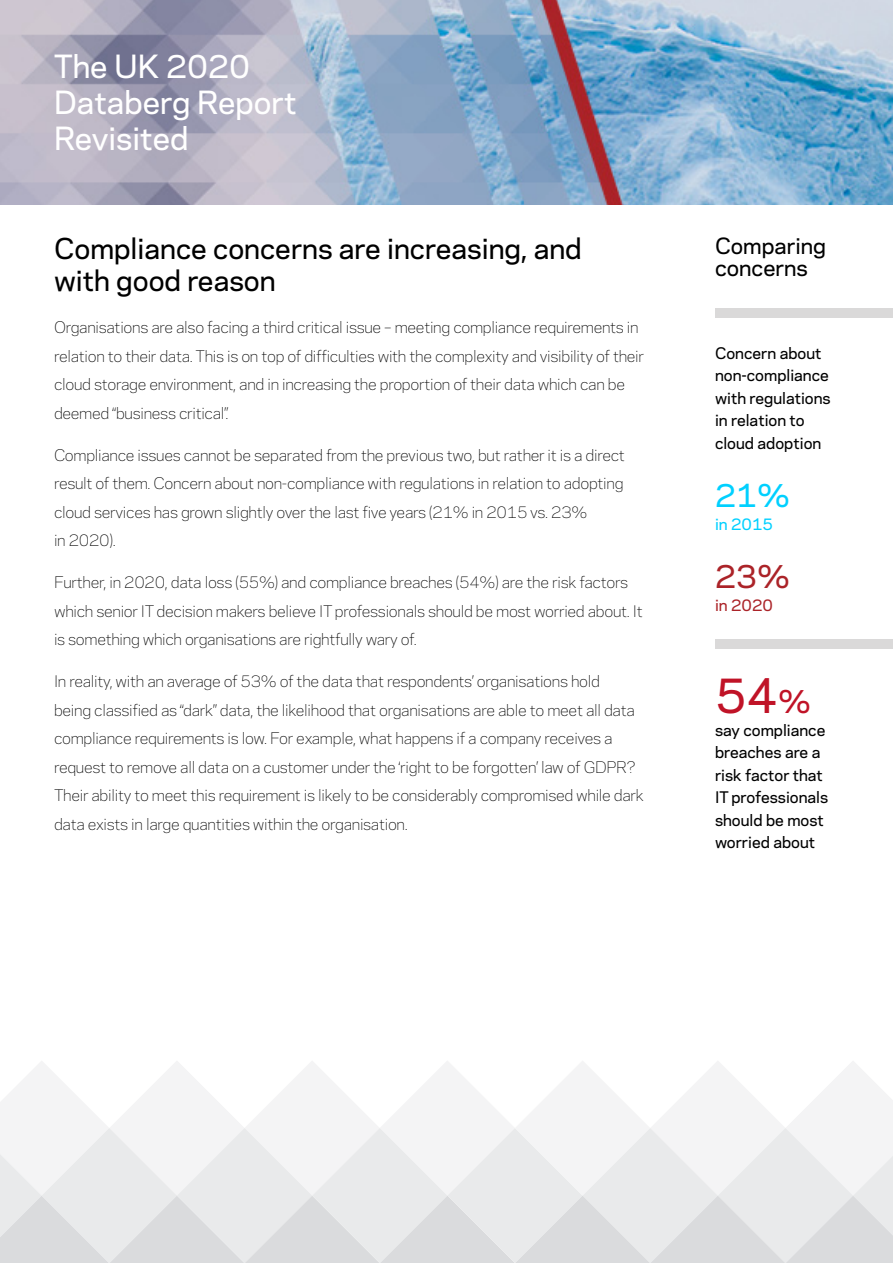
<style>
.page{position:relative;width:893px;height:1263px;background:#fff}
.page>*{position:absolute;margin:0;border:0;box-sizing:border-box;transform-origin:0 0}
.t1{font:500 45px "Polaris";color:#c01327}
.t2{font:500 37.5px "Polaris";color:#fff}
.t3{font:500 30px/36px "Polaris";color:#fff}
.t4{font:500 30px "Polaris";color:#00d0ff}
.t5{font:500 30px "Polaris";color:#ab2328}
.t6{font:500 27px/32.4px "Polaris";color:#000}
.t7{font:500 21px/22.5px "Polaris";color:#000}
.t8{font:300 15px/28.5px "Polaris";letter-spacing:-.02em;color:#000}
.t9{font:500 15px/22.5px "Polaris";color:#000}
.t10{font:500 15px "Polaris";color:#00d0ff}
.t11{font:500 15px "Polaris";color:#ab2328}
.s1{font-size:30px}
</style>
<div class="page">
<img style="left:0;top:0;width:893px;height:205px">
<svg style="left:0;top:1061px;width:893px;height:202px"></svg>
<div style="left:715px;top:309px;width:178px;height:9px;background:#dad9d9"></div>
<div style="left:715px;top:639px;width:178px;height:9px;background:#dad9d9"></div>
<h2 class="t2" style="left:52px;top:41px;width:291px">PLACEHOLDER</h2>
<h3 class="t3" style="left:54px;top:47px;width:244px">The UK 2020<br>Databerg Report<br>Revisited</h3>
<h3 class="t6" style="left:54px;top:231px;width:529px">Compliance concerns are increasing, and with good reason</h3>
<p class="t8" style="left:54px;top:312px;width:592px">Organisations are also facing a third critical issue – meeting compliance requirements in relation to their data. This is on top of difficulties with the complexity and visibility of their cloud storage environment, and in increasing the proportion of their data which can be deemed “business critical”.</p>
<p class="t8" style="left:54px;top:440px;width:572px">Compliance issues cannot be separated from the previous two, but rather it is a direct result of them. Concern about non-compliance with regulations in relation to adopting cloud services has grown slightly over the last five years (21% in 2015 vs. 23%<br>in 2020).</p>
<p class="t8" style="left:54px;top:567px;width:590px">Further, in 2020, data loss (55%) and compliance breaches (54%) are the risk factors which senior IT decision makers believe IT professionals should be most worried about. It is something which organisations are rightfully wary of.</p>
<p class="t8" style="left:54px;top:666px;width:591px">In reality, with an average of 53% of the data that respondents’ organisations hold<br>being classified as “dark” data, the likelihood that organisations are able to meet all data compliance requirements is low. For example, what happens if a company receives a request to remove all data on a customer under the ‘right to be forgotten’ law of GDPR?<br>Their ability to meet this requirement is likely to be considerably compromised while dark data exists in large quantities within the organisation.</p>
<h3 class="t7" style="left:715px;top:233px;width:113px">Comparing concerns</h3>
<p class="t9" style="left:715px;top:341px;width:117px">Concern about non-compliance with regulations in relation to cloud adoption</p>
<h3 class="t4" style="left:715px;top:473px;width:76px">21%</h3>
<p class="t10" style="left:715px;top:512px;width:60px">in 2015</p>
<h3 class="t5" style="left:715px;top:554px;width:76px">23%</h3>
<p class="t11" style="left:715px;top:593px;width:60px">in 2020</p>
<h1 class="t1" style="left:715px;top:662px;width:97px">54<span class="s1">%</span></h1>
<p class="t9" style="left:715px;top:718px;width:115px">say compliance breaches are a risk factor that<br>IT professionals should be most worried about</p>
</div>
